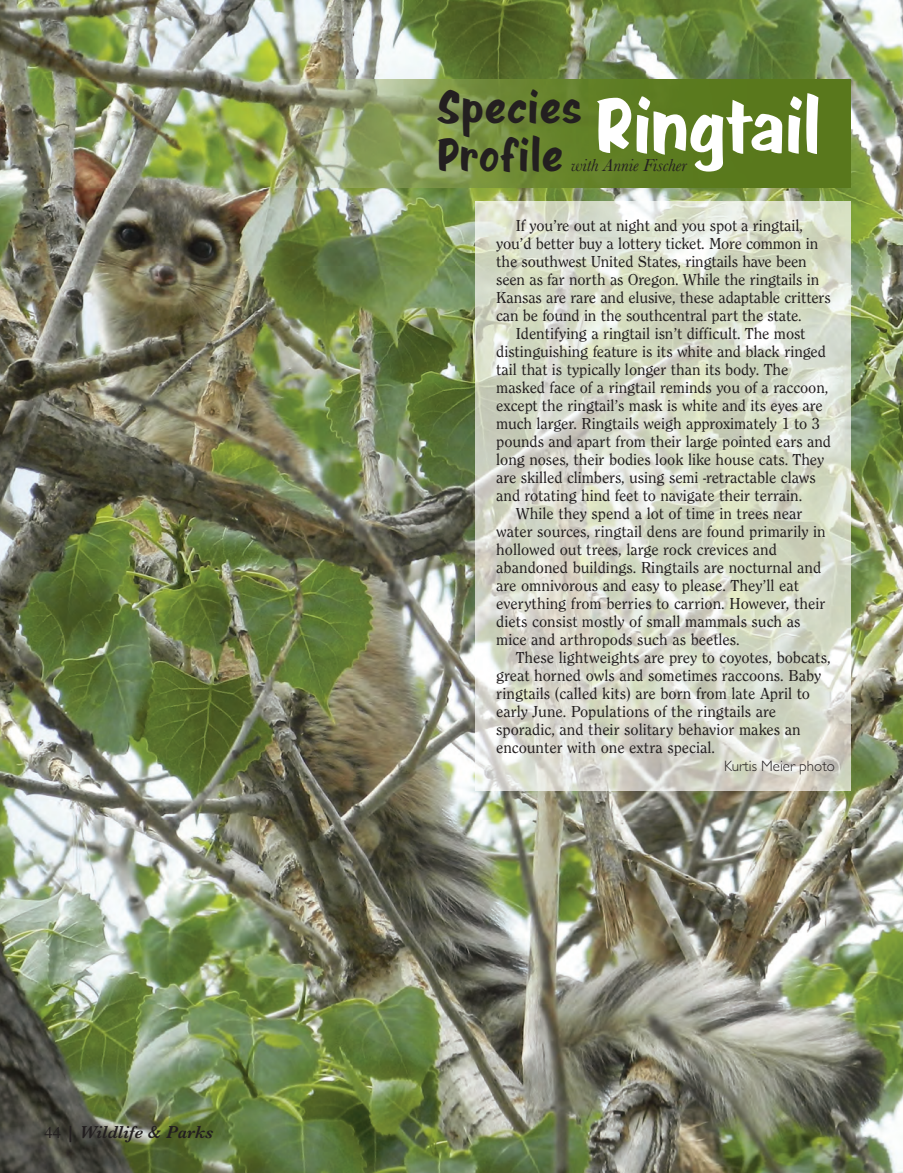
<style>
.page{position:relative;width:903px;height:1173px;background:#fff}
.page>*{position:absolute;margin:0;border:0;box-sizing:border-box;transform-origin:0 0}
.t1{font:75px "Java Jive";color:#fff}
.t2{font:45px/48px "Java Jive";letter-spacing:.025em;color:#231f20}
.t3{font:italic 600 18px "Baskerville";color:#231f20}
.t4{font:italic 18px "Baskerville";color:#231f20}
.t5{font:16.5px "Clearface Regular DTC";letter-spacing:-.005em;color:#231f20}
.t6{font:300 15px "Gill Sans";color:#231f20}
.s1{font-family:"Times";font-weight:400;font-style:normal;font-size:16.5px}
</style>
<div class="page">
<img style="left:0;top:0;width:902px;height:1172px">
<img style="left:34px;top:80px;width:815px;height:108px">
<img style="left:475px;top:201px;width:374px;height:589px">
<p class="t3" style="left:45px;top:1121px;width:170px"><span class="s1">44</span> | Wildlife &amp; Parks</p>
<p class="t2" style="left:436px;top:87px;width:146px">Species<br>Profile</p>
<p class="t1" style="left:594px;top:93px;width:227px">Ringtail</p>
<p class="t4" style="left:571px;top:154px;width:117px">with Annie Fischer</p>
<p class="t5" style="left:515px;top:219px;width:288px">If you’re out at night and you spot a ringtail,</p>
<p class="t5" style="left:496px;top:237px;width:323px">you’d better buy a lottery ticket. More common in</p>
<p class="t5" style="left:496px;top:255px;width:312px">the southwest United States, ringtails have been</p>
<p class="t5" style="left:496px;top:273px;width:324px">seen as far north as Oregon. While the ringtails in</p>
<p class="t5" style="left:496px;top:291px;width:336px">Kansas are rare and elusive, these adaptable critters</p>
<p class="t5" style="left:496px;top:309px;width:307px">can be found in the southcentral part the state.</p>
<p class="t5" style="left:515px;top:327px;width:291px">Identifying a ringtail isn’t difficult. The most</p>
<p class="t5" style="left:496px;top:345px;width:331px">distinguishing feature is its white and black ringed</p>
<p class="t5" style="left:496px;top:363px;width:293px">tail that is typically longer than its body. The</p>
<p class="t5" style="left:496px;top:381px;width:333px">masked face of a ringtail reminds you of a raccoon,</p>
<p class="t5" style="left:496px;top:399px;width:328px">except the ringtail’s mask is white and its eyes are</p>
<p class="t5" style="left:496px;top:417px;width:325px">much larger. Ringtails weigh approximately 1 to 3</p>
<p class="t5" style="left:496px;top:435px;width:336px">pounds and apart from their large pointed ears and</p>
<p class="t5" style="left:496px;top:453px;width:329px">long noses, their bodies look like house cats. They</p>
<p class="t5" style="left:496px;top:471px;width:321px">are skilled climbers, using semi -retractable claws</p>
<p class="t5" style="left:496px;top:489px;width:307px">and rotating hind feet to navigate their terrain.</p>
<p class="t5" style="left:515px;top:507px;width:288px">While they spend a lot of time in trees near</p>
<p class="t5" style="left:496px;top:525px;width:331px">water sources, ringtail dens are found primarily in</p>
<p class="t5" style="left:496px;top:543px;width:282px">hollowed out trees, large rock crevices and</p>
<p class="t5" style="left:496px;top:561px;width:326px">abandoned buildings. Ringtails are nocturnal and</p>
<p class="t5" style="left:496px;top:579px;width:304px">are omnivorous and easy to please. They’ll eat</p>
<p class="t5" style="left:496px;top:597px;width:330px">everything from berries to carrion. However, their</p>
<p class="t5" style="left:496px;top:615px;width:305px">diets consist mostly of small mammals such as</p>
<p class="t5" style="left:496px;top:633px;width:245px">mice and arthropods such as beetles.</p>
<p class="t5" style="left:515px;top:651px;width:316px">These lightweights are prey to coyotes, bobcats,</p>
<p class="t5" style="left:496px;top:669px;width:326px">great horned owls and sometimes raccoons. Baby</p>
<p class="t5" style="left:496px;top:687px;width:315px">ringtails (called kits) are born from late April to</p>
<p class="t5" style="left:496px;top:705px;width:281px">early June. Populations of the ringtails are</p>
<p class="t5" style="left:496px;top:723px;width:306px">sporadic, and their solitary behavior makes an</p>
<p class="t5" style="left:496px;top:741px;width:220px">encounter with one extra special.</p>
<p class="t6" style="left:723px;top:760px;width:112px">Kurtis Meier photo</p>
</div>
